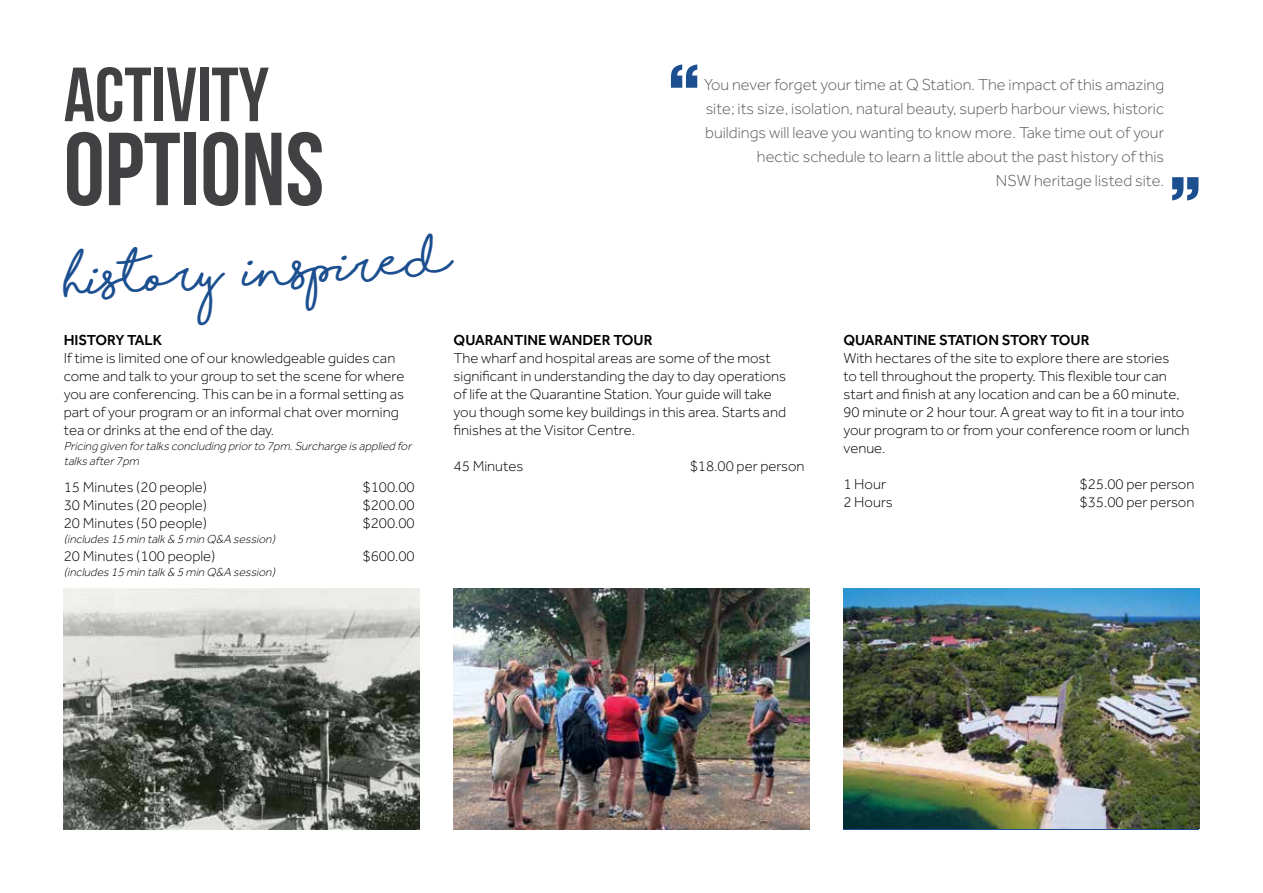
<style>
.page{position:relative;width:1263px;height:893px;background:#fff}
.page>*{position:absolute;margin:0;border:0;box-sizing:border-box;transform-origin:0 0}
.t1{font:103.5px "Bebas Neue";color:#414042}
.t2{font:76.5px "Bebas Neue";color:#414042}
.t3{font:900 61.5px "Helvetica Neue LT Std";color:#1c4f90}
.t4{font:700 45px "Shorelines Script";color:#1c4f90}
.t5{font:300 16.5px/24px "Effra";color:#58595b;text-align:right}
.t6{font:300 15px/18px "Effra";color:#000}
.t7{font:500 15px "Effra";color:#000}
.t8{font:italic 300 12px/15px "Effra";color:#000}
</style>
<div class="page">
<svg style="left:1172px;top:177px;width:26px;height:23px"></svg>
<img style="left:64px;top:589px;width:356px;height:240px">
<img style="left:454px;top:589px;width:355px;height:240px">
<img style="left:843px;top:589px;width:356px;height:240px">
<h2 class="t2" style="left:64px;top:53px;width:207px">ACTIVITY</h2>
<h1 class="t1" style="left:64px;top:113px;width:262px">OPTIONS</h1>
<h3 class="t4" style="left:64px;top:262px;width:389px;rotate:-3deg">history inspired</h3>
<h3 class="t3" style="left:667px;top:50px;width:35px">‘‘</h3>
<p class="t5" style="left:704px;top:73px;width:462px">You never forget your time at Q Station. The impact of this amazing site; its size, isolation, natural beauty, superb harbour views, historic buildings will leave you wanting to know more. Take time out of your hectic schedule to learn a little about the past history of this<br>NSW heritage listed site.</p>
<p class="t7" style="left:64px;top:331px;width:100px">HISTORY TALK</p>
<p class="t6" style="left:64px;top:349px;width:342px">If time is limited one of our knowledgeable guides can come and talk to your group to set the scene for where you are conferencing. This can be in a formal setting as part of your program or an informal chat over morning tea or drinks at the end of the day.</p>
<p class="t8" style="left:64px;top:439px;width:352px">Pricing given fortalks concluding priorto 7pm.Surcharge is applied for talks after7pm</p>
<p class="t6" style="left:64px;top:478px;width:145px">15 Minutes (20 people)</p>
<p class="t6" style="left:362px;top:478px;width:54px">$100.00</p>
<p class="t6" style="left:64px;top:496px;width:145px">30 Minutes (20 people)</p>
<p class="t6" style="left:362px;top:496px;width:54px">$200.00</p>
<p class="t6" style="left:64px;top:514px;width:145px">20 Minutes (50 people)</p>
<p class="t6" style="left:362px;top:514px;width:54px">$200.00</p>
<p class="t8" style="left:64px;top:531px;width:216px">(includes 15 min talk &amp; 5 min Q&amp;A session)</p>
<p class="t6" style="left:64px;top:547px;width:153px">20 Minutes (100 people)</p>
<p class="t6" style="left:362px;top:547px;width:54px">$600.00</p>
<p class="t8" style="left:64px;top:564px;width:216px">(includes 15 min talk &amp; 5 min Q&amp;A session)</p>
<p class="t7" style="left:454px;top:331px;width:200px">QUARANTINE WANDER TOUR</p>
<p class="t6" style="left:454px;top:349px;width:334px">The wharf and hospital areas are some of the most significant in understanding the day to day operations of life at the Quarantine Station. Your guide will take you though some key buildings in this area. Starts and finishes at the Visitor Centre.</p>
<p class="t6" style="left:454px;top:457px;width:71px">45 Minutes</p>
<p class="t6" style="left:690px;top:457px;width:116px">$18.00 per person</p>
<p class="t7" style="left:843px;top:331px;width:248px">QUARANTINE STATION STORY TOUR</p>
<p class="t6" style="left:843px;top:349px;width:347px">With hectares of the site to explore there are stories<br>to tell throughout the property. This flexible tour can start and finish at any location and can be a 60 minute, 90 minute or 2 hour tour. A great way to fit in a tour into your program to or from your conference room or lunch venue.</p>
<p class="t6" style="left:843px;top:475px;width:44px">1 Hour</p>
<p class="t6" style="left:1079px;top:475px;width:116px">$25.00 per person</p>
<p class="t6" style="left:843px;top:493px;width:51px">2 Hours</p>
<p class="t6" style="left:1079px;top:493px;width:116px">$35.00 per person</p>
</div>
